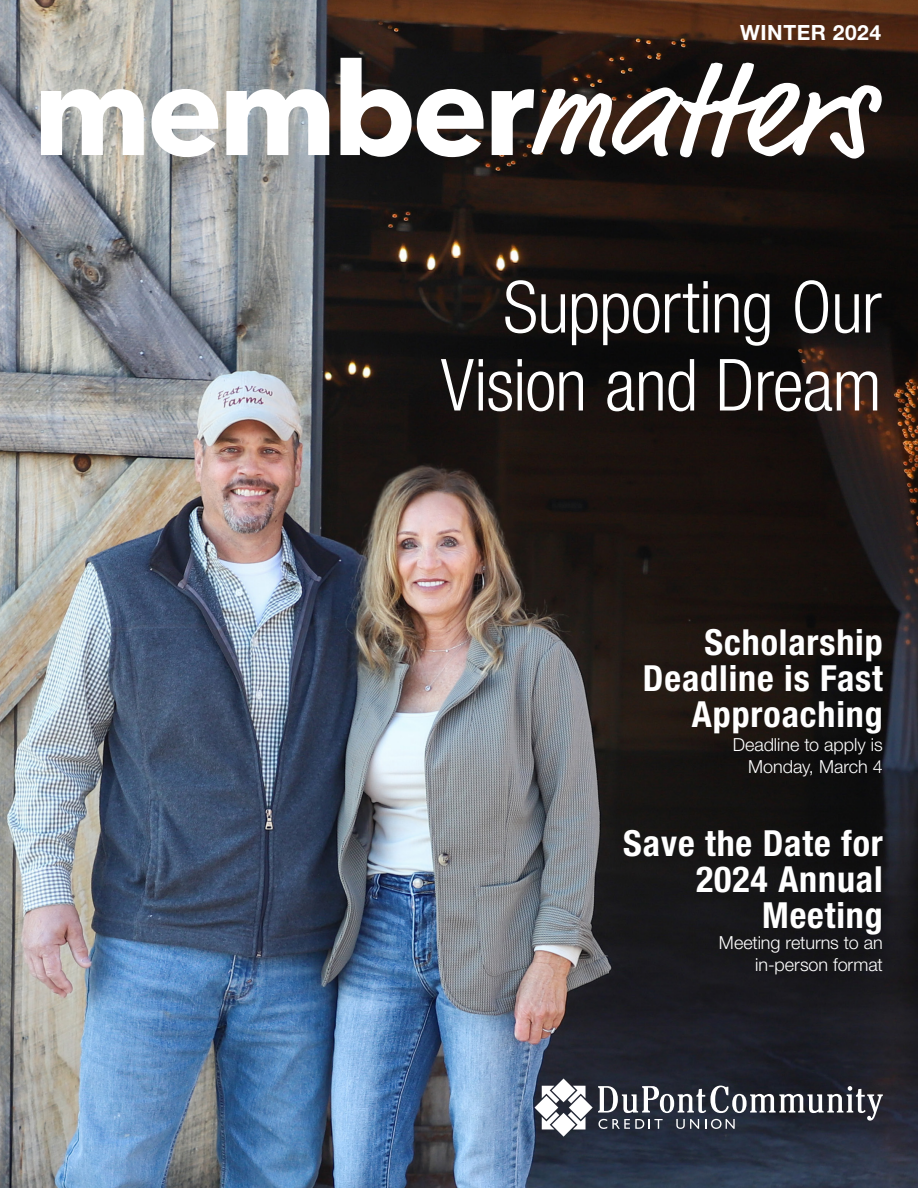
<style>
.page{position:relative;width:918px;height:1188px;background:#fff}
.page>*{position:absolute;margin:0;border:0;box-sizing:border-box;transform-origin:0 0}
.t1{font:300 condensed 72px/78px "Helvetica Neue LT Std";letter-spacing:-.01em;color:#fff;text-align:right}
.t2{font:700 condensed 36px/36px "Helvetica Neue LT Std";letter-spacing:.025em;color:#fff;text-align:right}
.t3{font:700 21px "Helvetica Neue LT Std";letter-spacing:.025em;color:#fff}
.t4{font:300 18px "Helvetica Neue LT Std";color:#fff}
</style>
<div class="page">
<img style="left:0;top:0;width:918px;height:1188px">
<svg style="left:41px;top:89px;width:103px;height:66px"></svg>
<svg style="left:152px;top:89px;width:66px;height:68px"></svg>
<svg style="left:226px;top:89px;width:103px;height:66px"></svg>
<svg style="left:340px;top:58px;width:144px;height:99px"></svg>
<svg style="left:492px;top:63px;width:390px;height:96px"></svg>
<svg style="left:535px;top:1079px;width:348px;height:58px"></svg>
<p class="t3" style="left:740px;top:19px;width:142px">WINTER 2024</p>
<p class="t1" style="left:441px;top:267px;width:443px">Supporting Our<br>Vision and Dream</p>
<p class="t2" style="left:643px;top:624px;width:241px">Scholarship<br>Deadline is Fast<br>Approaching</p>
<p class="t4" style="left:733px;top:734px;width:152px">Deadline to apply is</p>
<p class="t4" style="left:748px;top:756px;width:136px">Monday, March 4</p>
<p class="t2" style="left:623px;top:825px;width:261px">Save the Date for<br>2024 Annual</p>
<p class="t2" style="left:762px;top:897px;width:122px">Meeting</p>
<p class="t4" style="left:719px;top:932px;width:165px">Meeting returns to an</p>
<p class="t4" style="left:755px;top:954px;width:129px">in-person format</p>
</div>
